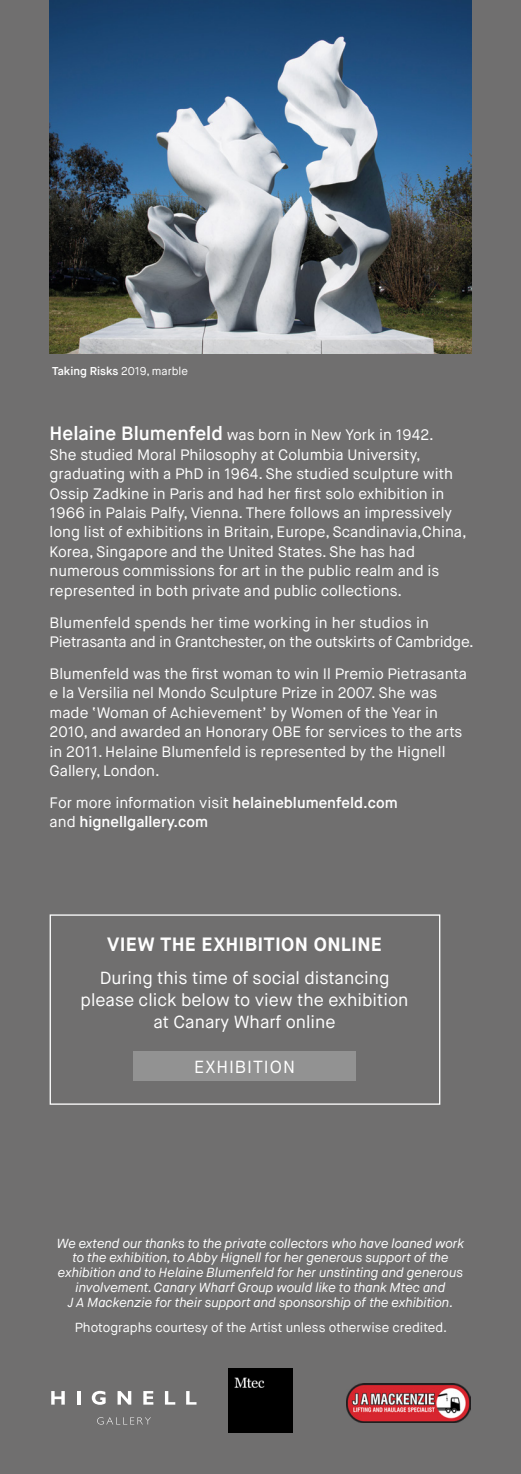
<style>
.page{position:relative;width:521px;height:1474px;background:#fff}
.page>*{position:absolute;margin:0;border:0;box-sizing:border-box;transform-origin:0 0}
.t1{font:700 19.25px "Maison Neue";letter-spacing:.015em;color:#fff}
.t2{font:17.5px/21.9px "Maison Neue";color:#fff;text-align:center}
.t3{font:17.5px "Maison Neue";letter-spacing:.055em;color:#fff}
.t4{font:15.05px/19.4px "Maison Neue";color:#fff}
.t5{font:600 15.05px/19.4px "Maison Neue";color:#fff}
.t6{font:italic 13.12px/14.9px "Maison Neue";color:#fff;text-align:center}
.t7{font:13.12px "Maison Neue";color:#fff}
.t8{font:600 11.38px "Maison Neue";color:#fff}
.s1{font-weight:400}
.s2{font-weight:600;font-size:19.25px}
</style>
<div class="page">
<div style="left:0;top:0;width:521px;height:1473px;background:#706f6f"></div>
<div style="left:50px;top:914px;width:390px;height:190px;border:1px solid #fff"></div>
<img style="left:50px;top:0;width:421px;height:353px">
<svg style="left:51px;top:1391px;width:14px;height:13px"></svg>
<hr style="left:77px;top:1390px;width:3px;height:14px;background:#fff">
<svg style="left:92px;top:1390px;width:14px;height:14px"></svg>
<svg style="left:118px;top:1391px;width:13px;height:13px"></svg>
<svg style="left:143px;top:1391px;width:10px;height:13px"></svg>
<svg style="left:165px;top:1391px;width:10px;height:13px"></svg>
<svg style="left:186px;top:1391px;width:10px;height:13px"></svg>
<svg style="left:97px;top:1417px;width:54px;height:7px"></svg>
<img style="left:347px;top:1383px;width:123px;height:38px">
<div style="left:229px;top:1368px;width:63px;height:64px;background:#000"></div>
<div style="left:133px;top:1051px;width:223px;height:29px;background:#929292"></div>
<p class="t8" style="left:52px;top:363px;width:137px">Taking Risks <span class="s1">2019, marble</span></p>
<p class="t4" style="left:50px;top:425px;width:419px"><span class="s2">Helaine Blumenfeld</span> was born in New York in 1942.<br>She studied Moral Philosophy at Columbia University, graduating with a PhD in 1964. She studied sculpture with Ossip Zadkine in Paris and had her first solo exhibition in 1966 in Palais Palfy, Vienna. There follows an impressively long list of exhibitions in Britain, Europe, Scandinavia,China, Korea, Singapore and the United States. She has had numerous commissions for art in the public realm and is represented in both private and public collections.</p>
<p class="t4" style="left:50px;top:612px;width:426px">Blumenfeld spends her time working in her studios in<br>Pietrasanta and in Grantchester, on the outskirts of Cambridge.</p>
<p class="t4" style="left:50px;top:664px;width:419px">Blumenfeld was the first woman to win Il Premio Pietrasanta e la Versilia nel Mondo Sculpture Prize in 2007. She was made ‘Woman of Achievement’ by Women of the Year in 2010, and awarded an Honorary OBE for services to the arts in 2011. Helaine Blumenfeld is represented by the Hignell Gallery, London.</p>
<p class="t5" style="left:50px;top:793px;width:350px"><span class="s1">For more information visit</span> helaineblumenfeld.com <span class="s1">and</span> hignellgallery.com</p>
<p class="t1" style="left:107px;top:932px;width:276px">VIEW THE EXHIBITION ONLINE</p>
<p class="t2" style="left:81px;top:966px;width:329px">During this time of social distancing please click below to view the exhibition at Canary Wharf online</p>
<p class="t3" style="left:194px;top:1056px;width:102px">EXHIBITION</p>
<p class="t6" style="left:57px;top:1235px;width:409px">We extend our thanks to the private collectors who have loaned work to the exhibition, to Abby Hignell for her generous support of the exhibition and to Helaine Blumenfeld for her unstinting and generous involvement. Canary Wharf Group would like to thank Mtec and<br>J A Mackenzie for their support and sponsorship of the exhibition.</p>
<p class="t7" style="left:75px;top:1318px;width:374px">Photographs courtesy of the Artist unless otherwise credited.</p>
</div>
